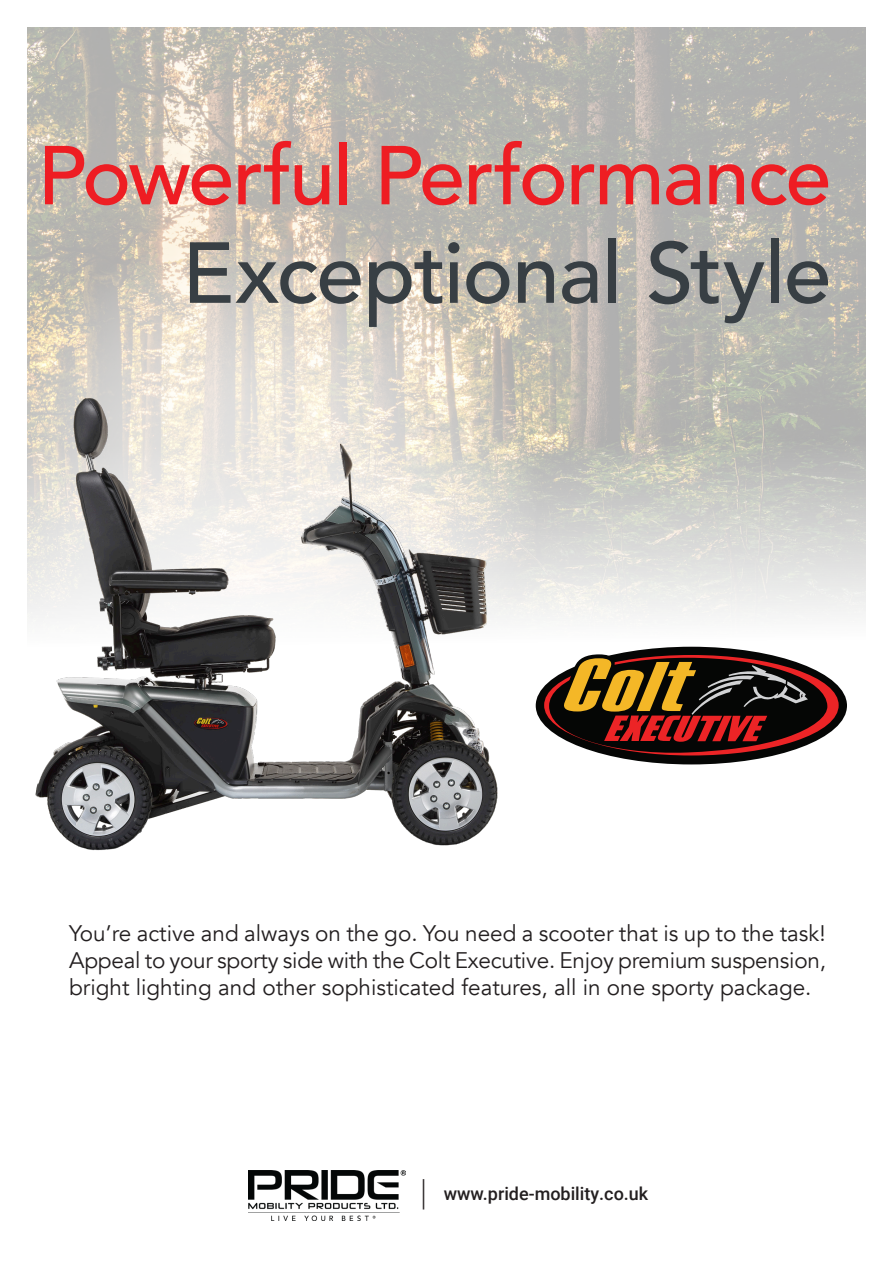
<style>
.page{position:relative;width:893px;height:1263px;background:#fff}
.page>*{position:absolute;margin:0;border:0;box-sizing:border-box;transform-origin:0 0}
.t1{font:500 85.5px "Avenir";letter-spacing:-.01em;color:#383f44}
.t2{font:500 82.5px "Avenir";letter-spacing:-.025em;color:#ee1d23}
.t3{font:22.5px/27px "Avenir";color:#231f20;text-align:justify}
.t4{font:500 18px "Roboto";color:#231f20}
.s1{font-weight:400;font-size:36px}
</style>
<div class="page">
<img style="left:27px;top:27px;width:839px;height:738px">
<svg style="left:27px;top:230px;width:515px;height:530px;background:#dad3c7"></svg>
<div style="left:536px;top:647px;width:311px;height:117px;background:#050605;border-radius:50%"></div>
<svg style="left:544px;top:654px;width:295px;height:101px"></svg>
<img style="left:27px;top:394px;width:478px;height:457px">
<img style="left:248px;top:1171px;width:157px;height:49px">
<p class="t2" style="left:37px;top:104px;width:795px">Powerful Performance</p>
<p class="t1" style="left:182px;top:199px;width:651px">Exceptional Style</p>
<p class="t3" style="left:69px;top:920px;width:758px">You’re active and always on the go. You need a scooter that is up to the task!<br>Appeal to your sporty side with the Colt Executive. Enjoy premium suspension, bright lighting and other sophisticated features, all in one sporty package.</p>
<p class="t4" style="left:421px;top:1181px;width:228px"><span class="s1">|</span> www.pride-mobility.co.uk</p>
</div>
